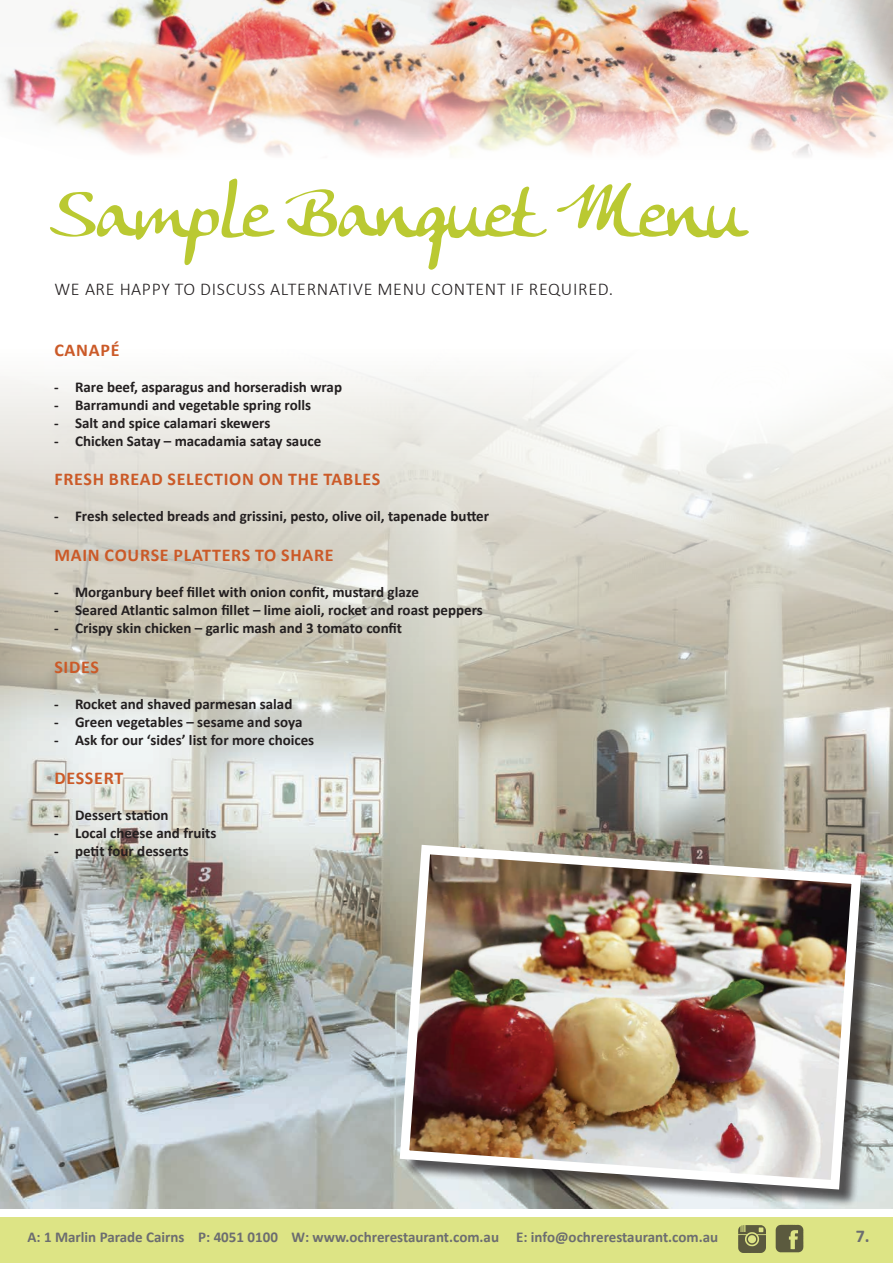
<style>
.page{position:relative;width:893px;height:1263px;background:#fff}
.page>*{position:absolute;margin:0;border:0;box-sizing:border-box;transform-origin:0 0}
.t1{font:72px "Anke Calligraphic FG";color:#bac932}
.t2{font:700 18px "Calibri";letter-spacing:.04em;color:#cb5a28}
.t3{font:300 18px "Calibri";letter-spacing:.04em;color:#231f20}
.t4{font:700 18px "Calibri";color:#6c6d70}
.t5{font:700 15px "Calibri";color:#231f20}
.t6{font:700 15px "Calibri";color:#6c6d70}
</style>
<div class="page">
<div style="left:0;top:1217px;width:893px;height:46px;background:#dde485"></div>
<img style="left:775px;top:1224px;width:29px;height:29px">
<img style="left:739px;top:1225px;width:27px;height:27px">
<img style="left:0;top:369px;width:893px;height:840px">
<img style="left:0;top:0;width:893px;height:156px">
<div style="left:402px;top:847px;width:477px;height:361px;background:#231f20;opacity:.75"></div>
<img style="left:395px;top:840px;width:471px;height:354px">
<h1 class="t1" style="left:50px;top:170px;width:694px">Sample Banquet Menu</h1>
<p class="t3" style="left:54px;top:277px;width:560px">WE ARE HAPPY TO DISCUSS ALTERNATIVE MENU CONTENT IF REQUIRED.</p>
<p class="t2" style="left:54px;top:337px;width:67px">CANAPÉ</p>
<p class="t5" style="left:54px;top:376px;width:289px">- Rare beef, asparagus and horseradish wrap</p>
<p class="t5" style="left:54px;top:394px;width:259px">- Barramundi and vegetable spring rolls</p>
<p class="t5" style="left:54px;top:412px;width:218px">- Salt and spice calamari skewers</p>
<p class="t5" style="left:54px;top:430px;width:269px">- Chicken Satay – macadamia satay sauce</p>
<p class="t2" style="left:54px;top:467px;width:327px">FRESH BREAD SELECTION ON THE TABLES</p>
<p class="t5" style="left:54px;top:506px;width:437px">- Fresh selected breads and grissini, pesto, olive oil, tapenade butter</p>
<p class="t2" style="left:54px;top:542px;width:281px">MAIN COURSE PLATTERS TO SHARE</p>
<p class="t5" style="left:54px;top:581px;width:366px">- Morganbury beef fillet with onion confit, mustard glaze</p>
<p class="t5" style="left:54px;top:599px;width:430px">- Seared Atlantic salmon fillet – lime aioli, rocket and roast peppers</p>
<p class="t5" style="left:54px;top:617px;width:350px">- Crispy skin chicken – garlic mash and 3 tomato confit</p>
<p class="t2" style="left:54px;top:654px;width:46px">SIDES</p>
<p class="t5" style="left:54px;top:693px;width:240px">- Rocket and shaved parmesan salad</p>
<p class="t5" style="left:54px;top:711px;width:250px">- Green vegetables – sesame and soya</p>
<p class="t5" style="left:54px;top:729px;width:262px">- Ask for our ‘sides’ list for more choices</p>
<p class="t2" style="left:54px;top:765px;width:70px">DESSERT</p>
<p class="t5" style="left:54px;top:804px;width:116px">- Dessert station</p>
<p class="t5" style="left:54px;top:822px;width:164px">- Local cheese and fruits</p>
<p class="t5" style="left:54px;top:840px;width:136px">- petit four desserts</p>
<p class="t6" style="left:27px;top:1226px;width:692px">A: 1 Marlin Parade Cairns P: 4051 0100 W: www.ochrerestaurant.com.au E: info@ochrerestaurant.com.au</p>
<p class="t4" style="left:856px;top:1223px;width:15px">7.</p>
</div>
